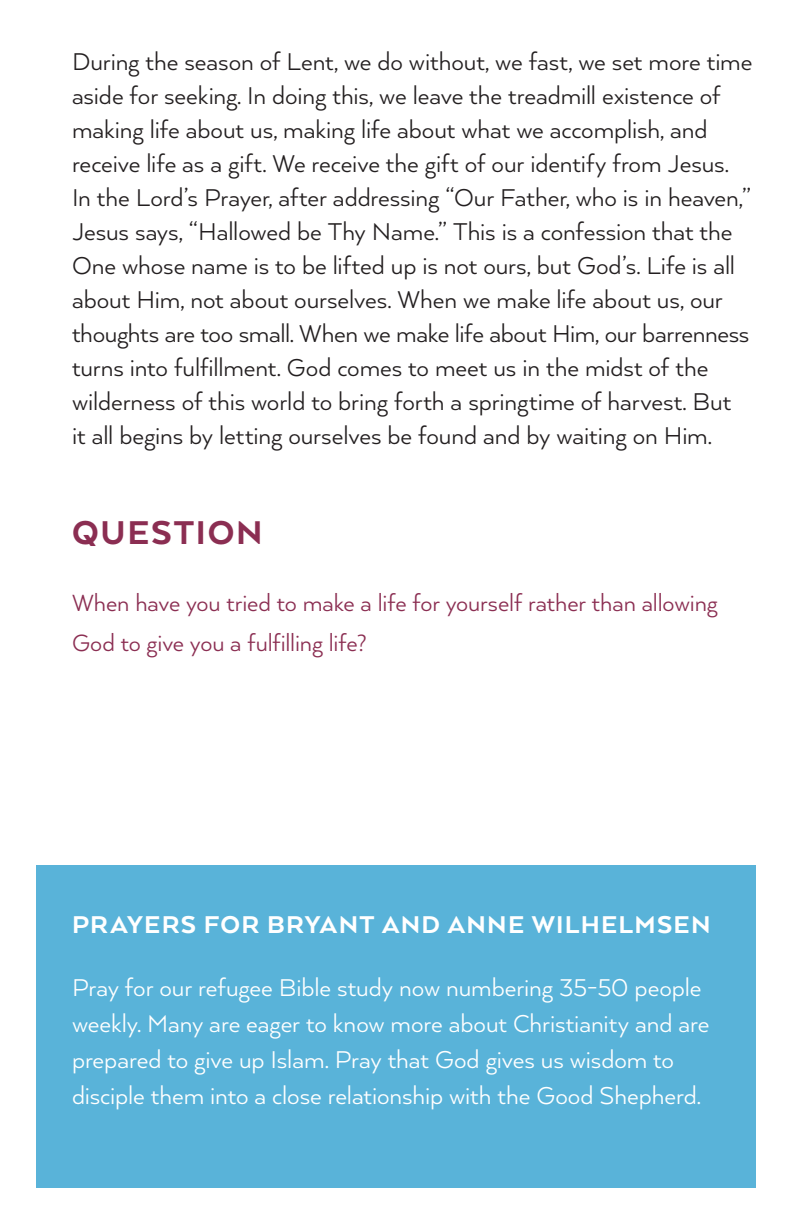
<style>
.page{position:relative;width:792px;height:1224px;background:#fff}
.page>*{position:absolute;margin:0;border:0;box-sizing:border-box;transform-origin:0 0}
.Body{font:800 38px "Arquitecta";letter-spacing:.045em;color:#8b2e52}
.Body-2{font:28px/34px "Arquitecta";letter-spacing:-.005em;color:#231f20}
.Body-3{font:28px/36px "Arquitecta";letter-spacing:-.005em;color:#fff}
.Body-4{font:800 28px "Arquitecta";letter-spacing:.045em;color:#fff}
.Body-5{font:27px/40px "Arquitecta";letter-spacing:-.005em;color:#8b2e52}
</style>
<div class="page">
<div style="left:36px;top:865px;width:720px;height:323px;background:#59b3d9"></div>
<p class="Body-2" style="left:72px;top:44px;width:682px">During the season of Lent, we do without, we fast, we set more time aside for seeking. In doing this, we leave the treadmill existence of making life about us, making life about what we accomplish, and receive life as a gift. We receive the gift of our identify from Jesus.<br>In the Lord’s Prayer, after addressing “Our Father, who is in heaven,” Jesus says, “Hallowed be Thy Name.” This is a confession that the One whose name is to be lifted up is not ours, but God’s. Life is all about Him, not about ourselves. When we make life about us, our thoughts are too small. When we make life about Him, our barrenness turns into fulfillment. God comes to meet us in the midst of the wilderness of this world to bring forth a springtime of harvest. But<br>it all begins by letting ourselves be found and by waiting on Him.</p>
<p class="Body" style="left:72px;top:509px;width:192px">QUESTION</p>
<p class="Body-5" style="left:72px;top:582px;width:647px">When have you tried to make a life for yourself rather than allowing<br>God to give you a fulfilling life?</p>
<p class="Body-4" style="left:72px;top:907px;width:640px">PRAYERS FOR BRYANT AND ANNE WILHELMSEN</p>
<p class="Body-3" style="left:72px;top:968px;width:639px">Pray for our refugee Bible study now numbering 35-50 people weekly. Many are eager to know more about Christianity and are prepared to give up Islam. Pray that God gives us wisdom to disciple them into a close relationship with the Good Shepherd.</p>
</div>
